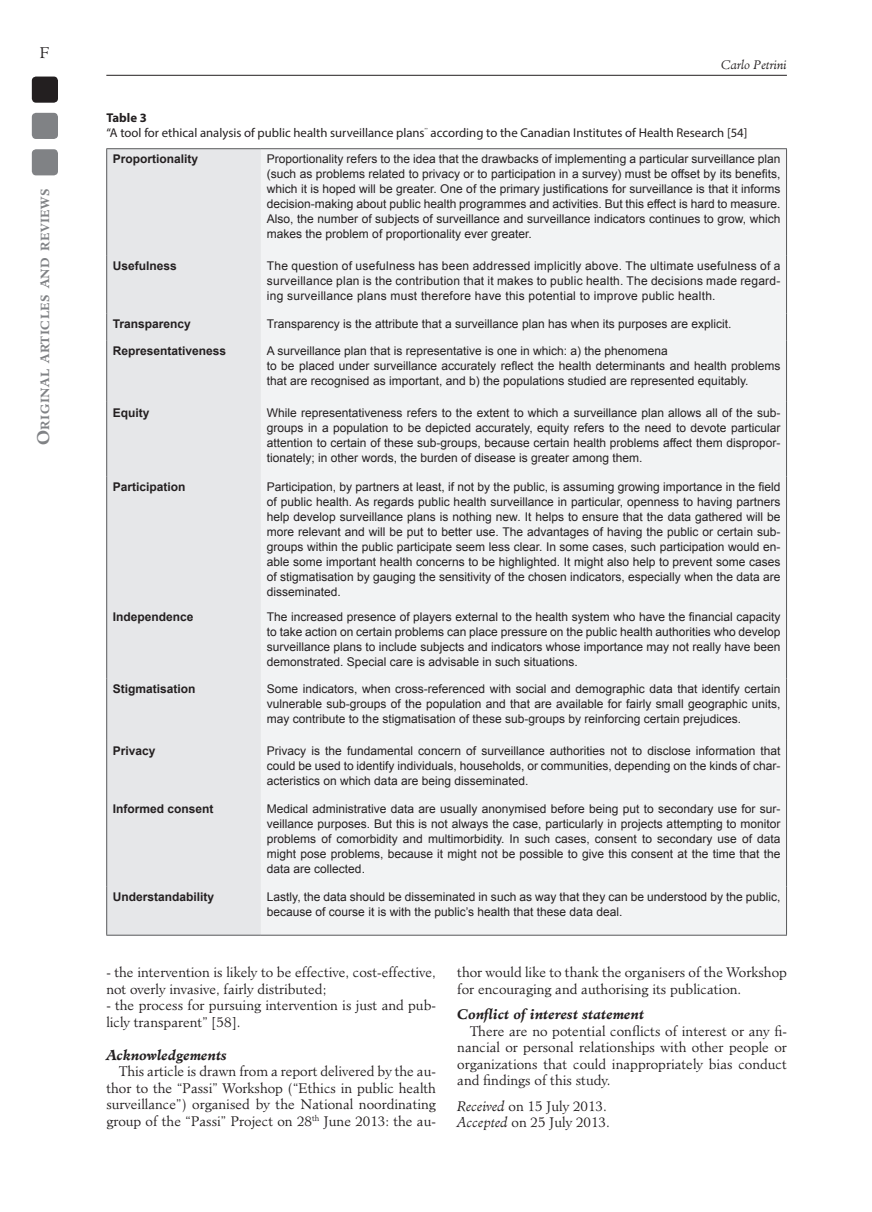
<style>
.page{position:relative;width:872px;height:1212px;background:#fff}
.page>*{position:absolute;margin:0;border:0;box-sizing:border-box;transform-origin:0 0}
.t1{font:300 15px "Minister Std";color:#231f20}
.t2{font:300 13.5px/16.5px "Minister Std";color:#231f20}
.t3{font:italic 700 13.5px "Minister Std";color:#231f20}
.DIDASCALIA{font:12.75px "Myriad Pro";color:#231f20}
.DIDASCALIA-2{font:700 12.75px "Myriad Pro";color:#231f20}
.TABELLA_2013-2{font:12px/15px "Arial";color:#231f20;text-align:justify}
.TABELLA_2013-2-2{font:700 12px "Arial";color:#231f20}
.t4{font:italic 300 12px "Minister Std";color:#231f20}
.t5{font:700 11.55px "Minister Std";letter-spacing:.045em;color:#808285}
.s1{font-size:16.5px}
.s2{font-style:italic}
</style>
<div class="page">
<hr style="left:106px;top:75px;width:681px;height:1px;background:#231f20">
<div style="left:32px;top:77px;width:26px;height:26px;background:#231f20;border-radius:4px"></div>
<div style="left:32px;top:113px;width:26px;height:26px;background:#808285;border-radius:4px"></div>
<div style="left:32px;top:149px;width:26px;height:26px;background:#808285;border-radius:4px"></div>
<div style="left:107px;top:149px;width:154px;height:786px;background:#e6e7e9"></div>
<div style="left:261px;top:149px;width:525px;height:786px;background:#f2f3f4"></div>
<hr style="left:106px;top:148px;width:155px;height:1px;background:#57585a">
<hr style="left:106px;top:149px;width:1px;height:106px;background:#57585a">
<hr style="left:261px;top:148px;width:526px;height:1px;background:#57585a">
<hr style="left:786px;top:149px;width:1px;height:106px;background:#57585a">
<hr style="left:106px;top:255px;width:1px;height:59px;background:#57585a">
<hr style="left:786px;top:255px;width:1px;height:59px;background:#57585a">
<svg style="left:106px;top:314px;width:1px;height:26px"></svg>
<svg style="left:786px;top:314px;width:1px;height:26px"></svg>
<hr style="left:106px;top:340px;width:1px;height:62px;background:#57585a">
<hr style="left:786px;top:340px;width:1px;height:62px;background:#57585a">
<hr style="left:106px;top:402px;width:1px;height:74px;background:#57585a">
<hr style="left:786px;top:402px;width:1px;height:74px;background:#57585a">
<hr style="left:106px;top:476px;width:1px;height:130px;background:#57585a">
<hr style="left:786px;top:476px;width:1px;height:130px;background:#57585a">
<hr style="left:106px;top:606px;width:1px;height:72px;background:#57585a">
<hr style="left:786px;top:606px;width:1px;height:72px;background:#57585a">
<hr style="left:106px;top:678px;width:1px;height:62px;background:#57585a">
<hr style="left:786px;top:678px;width:1px;height:62px;background:#57585a">
<hr style="left:106px;top:740px;width:1px;height:58px;background:#57585a">
<hr style="left:786px;top:740px;width:1px;height:58px;background:#57585a">
<hr style="left:106px;top:798px;width:1px;height:89px;background:#57585a">
<hr style="left:786px;top:798px;width:1px;height:89px;background:#57585a">
<hr style="left:106px;top:887px;width:1px;height:48px;background:#57585a">
<hr style="left:786px;top:887px;width:1px;height:48px;background:#57585a">
<hr style="left:106px;top:935px;width:155px;height:1px;background:#57585a">
<hr style="left:261px;top:935px;width:526px;height:1px;background:#57585a">
<p class="t1" style="left:40px;top:44px;width:12px">F</p>
<p class="t5" style="left:38px;top:445px;width:258px;rotate:-90deg"><span class="s1">O</span>riginal articles and reviews</p>
<p class="t4" style="left:721px;top:58px;width:67px">Carlo Petrini</p>
<p class="DIDASCALIA-2" style="left:106px;top:110px;width:42px">Table 3</p>
<p class="DIDASCALIA" style="left:106px;top:125px;width:642px">“A tool for ethical analysis of public health surveillance plans<sup>”</sup> according to the Canadian Institutes of Health Research [54]</p>
<p class="TABELLA_2013-2-2" style="left:113px;top:151px;width:87px">Proportionality</p>
<p class="TABELLA_2013-2" style="left:267px;top:152px;width:515px">Proportionality refers to the idea that the drawbacks of implementing a particular surveillance plan (such as problems related to privacy or to participation in a survey) must be offset by its benefits, which it is hoped will be greater. One of the primary justifications for surveillance is that it informs decision-making about public health programmes and activities. But this effect is hard to measure.<br>Also, the number of subjects of surveillance and surveillance indicators continues to grow, which makes the problem of proportionality ever greater.</p>
<p class="TABELLA_2013-2-2" style="left:113px;top:258px;width:66px">Usefulness</p>
<p class="TABELLA_2013-2" style="left:267px;top:258px;width:515px">The question of usefulness has been addressed implicitly above. The ultimate usefulness of a surveillance plan is the contribution that it makes to public health. The decisions made regard&shy;ing surveillance plans must therefore have this potential to improve public health.</p>
<p class="TABELLA_2013-2-2" style="left:113px;top:316px;width:80px">Transparency</p>
<p class="TABELLA_2013-2" style="left:267px;top:317px;width:466px">Transparency is the attribute that a surveillance plan has when its purposes are explicit.</p>
<p class="TABELLA_2013-2-2" style="left:113px;top:343px;width:115px">Representativeness</p>
<p class="TABELLA_2013-2" style="left:267px;top:343px;width:402px">A surveillance plan that is representative is one in which: a) the phenomena</p>
<p class="TABELLA_2013-2" style="left:267px;top:358px;width:515px">to be placed under surveillance accurately reflect the health determinants and health problems that are recognised as important, and b) the populations studied are represented equitably.</p>
<p class="TABELLA_2013-2-2" style="left:113px;top:404px;width:38px">Equity</p>
<p class="TABELLA_2013-2" style="left:267px;top:405px;width:515px">While representativeness refers to the extent to which a surveillance plan allows all of the sub&shy;groups in a population to be depicted accurately, equity refers to the need to devote particular attention to certain of these sub-groups, because certain health problems affect them dispropor&shy;tionately; in other words, the burden of disease is greater among them.</p>
<p class="TABELLA_2013-2-2" style="left:113px;top:479px;width:74px">Participation</p>
<p class="TABELLA_2013-2" style="left:267px;top:479px;width:515px">Participation, by partners at least, if not by the public, is assuming growing importance in the field of public health. As regards public health surveillance in particular, openness to having partners help develop surveillance plans is nothing new. It helps to ensure that the data gathered will be more relevant and will be put to better use. The advantages of having the public or certain sub&shy;groups within the public participate seem less clear. In some cases, such participation would en&shy;able some important health concerns to be highlighted. It might also help to prevent some cases of stigmatisation by gauging the sensitivity of the chosen indicators, especially when the data are disseminated.</p>
<p class="TABELLA_2013-2-2" style="left:113px;top:609px;width:82px">Independence</p>
<p class="TABELLA_2013-2" style="left:267px;top:609px;width:515px">The increased presence of players external to the health system who have the financial capacity to take action on certain problems can place pressure on the public health authorities who develop surveillance plans to include subjects and indicators whose importance may not really have been demonstrated. Special care is advisable in such situations.</p>
<p class="TABELLA_2013-2-2" style="left:113px;top:681px;width:84px">Stigmatisation</p>
<p class="TABELLA_2013-2" style="left:267px;top:681px;width:515px">Some indicators, when cross-referenced with social and demographic data that identify certain vulnerable sub-groups of the population and that are available for fairly small geographic units, may contribute to the stigmatisation of these sub-groups by reinforcing certain prejudices.</p>
<p class="TABELLA_2013-2-2" style="left:113px;top:742px;width:44px">Privacy</p>
<p class="TABELLA_2013-2" style="left:267px;top:743px;width:515px">Privacy is the fundamental concern of surveillance authorities not to disclose information that could be used to identify individuals, households, or communities, depending on the kinds of char&shy;acteristics on which data are being disseminated.</p>
<p class="TABELLA_2013-2-2" style="left:113px;top:800px;width:102px">Informed consent</p>
<p class="TABELLA_2013-2" style="left:267px;top:801px;width:515px">Medical administrative data are usually anonymised before being put to secondary use for sur&shy;veillance purposes. But this is not always the case, particularly in projects attempting to monitor problems of comorbidity and multimorbidity. In such cases, consent to secondary use of data might pose problems, because it might not be possible to give this consent at the time that the data are collected.</p>
<p class="TABELLA_2013-2-2" style="left:113px;top:889px;width:103px">Understandability</p>
<p class="TABELLA_2013-2" style="left:267px;top:890px;width:515px">Lastly, the data should be disseminated in such as way that they can be understood by the public, because of course it is with the public’s health that these data deal.</p>
<p class="t2" style="left:106px;top:964px;width:331px">- the intervention is likely to be effective, cost-effective, not overly invasive, fairly distributed;</p>
<p class="t2" style="left:106px;top:997px;width:331px">- the process for pursuing intervention is just and pub&shy;licly transparent” [58].</p>
<p class="t3" style="left:106px;top:1047px;width:122px">Acknowledgements</p>
<p class="t2" style="left:106px;top:1063px;width:331px;text-align:justify;text-indent:13px">This article is drawn from a report delivered by the au&shy;thor to the “Passi” Workshop (“Ethics in public health surveillance”) organised by the National noordinating group of the “Passi” Project on 28<sup>th</sup> June 2013: the au-</p>
<p class="t2" style="left:457px;top:964px;width:331px">thor would like to thank the organisers of the Workshop for encouraging and authorising its publication.</p>
<p class="t3" style="left:457px;top:1006px;width:188px">Conflict of interest statement</p>
<p class="t2" style="left:457px;top:1023px;width:331px;text-align:justify;text-indent:13px">There are no potential conflicts of interest or any fi&shy;nancial or personal relationships with other people or organizations that could inappropriately bias conduct and findings of this study.</p>
<p class="t2" style="left:457px;top:1098px;width:151px"><span class="s2">Received</span> on 15 July 2013.</p>
<p class="t2" style="left:457px;top:1114px;width:154px"><span class="s2">Accepted</span> on 25 July 2013.</p>
</div>
